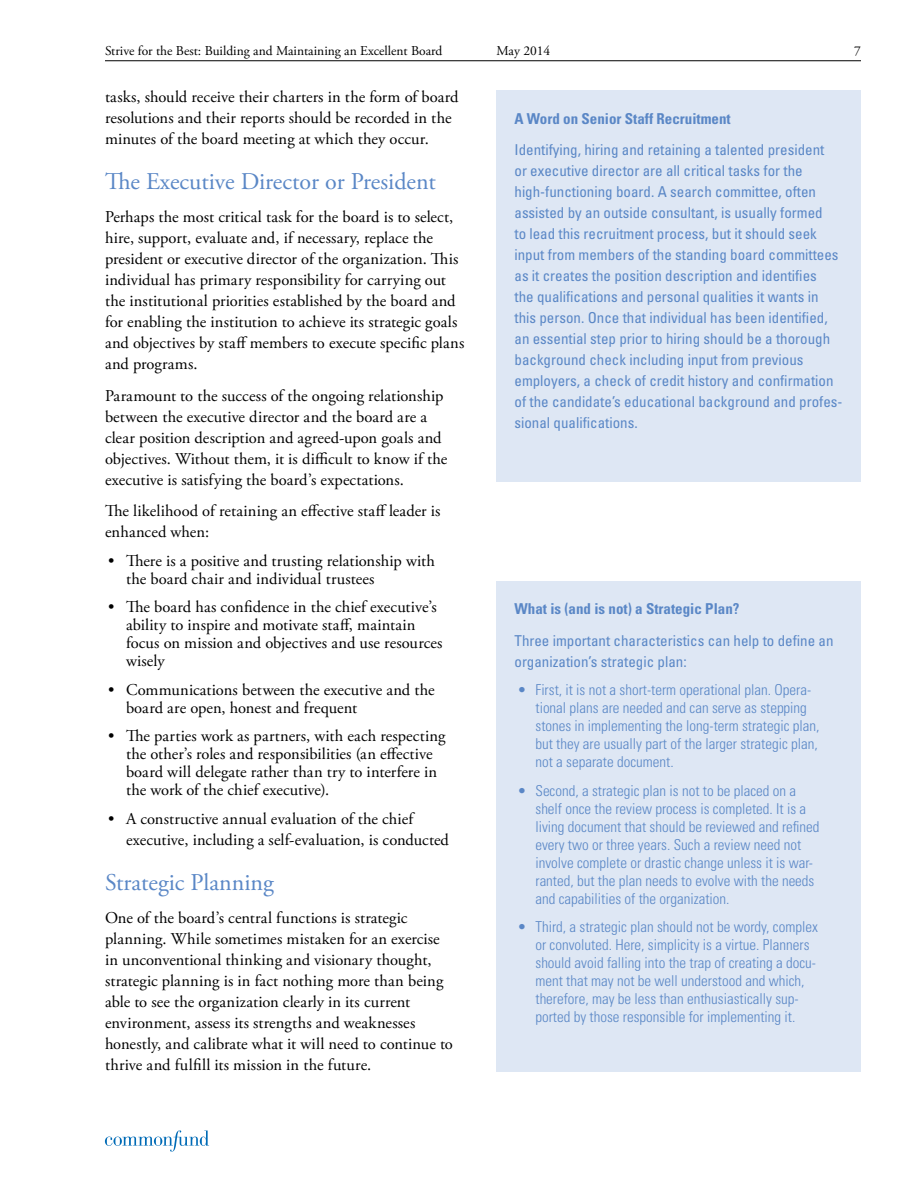
<style>
.page{position:relative;width:918px;height:1188px;background:#fff}
.page>*{position:absolute;margin:0;border:0;box-sizing:border-box;transform-origin:0 0}
.t1{font:24px "Adobe Garamond Pro";color:#5a87c6}
.t2{font:16.5px/21px "Adobe Garamond Pro";letter-spacing:.005em;color:#000}
.t3{font:300 condensed 15px/18px "Univers";color:#5a87c6}
.t4{font:condensed 15px/21px "Univers";color:#5a87c6}
.t5{font:700 condensed 15px "Univers";color:#5a87c6}
.t6{font:13.5px "Adobe Garamond Pro";color:#000}
</style>
<div class="page">
<svg style="left:105px;top:1130px;width:104px;height:22px"></svg>
<hr style="left:105px;top:60px;width:756px;height:1px;background:#000">
<div style="left:496px;top:90px;width:365px;height:392px;background:#dee7f4"></div>
<div style="left:496px;top:581px;width:365px;height:491px;background:#dee7f4"></div>
<p class="t6" style="left:105px;top:42px;width:339px">Strive for the Best: Building and Maintaining an Excellent Board</p>
<p class="t6" style="left:496px;top:42px;width:55px">May 2014</p>
<p class="t6" style="left:854px;top:42px;width:8px">7</p>
<p class="t2" style="left:105px;top:87px;width:355px">tasks, should receive their charters in the form of board resolutions and their reports should be recorded in the minutes of the board meeting at which they occur.</p>
<h1 class="t1" style="left:105px;top:167px;width:333px">The Executive Director or President</h1>
<p class="t2" style="left:105px;top:207px;width:361px">Perhaps the most critical task for the board is to select, hire, support, evaluate and, if necessary, replace the president or executive director of the organization. This individual has primary responsibility for carrying out the institutional priorities established by the board and for enabling the institution to achieve its strategic goals and objectives by staff members to execute specific plans and programs.</p>
<p class="t2" style="left:105px;top:386px;width:344px">Paramount to the success of the ongoing relationship between the executive director and the board are a clear position description and agreed-upon goals and objectives. Without them, it is difficult to know if the executive is satisfying the board’s expectations.</p>
<p class="t2" style="left:105px;top:501px;width:337px">The likelihood of retaining an effective staff leader is enhanced when:</p>
<p class="t2" style="left:126px;top:552px;width:311px;line-height:18px;text-indent:-18px">• There is a positive and trusting relationship with the board chair and individual trustees</p>
<p class="t2" style="left:126px;top:599px;width:318px;line-height:18px;text-indent:-18px">• The board has confidence in the chief executive’s ability to inspire and motivate staff, maintain focus on mission and objectives and use resources wisely</p>
<p class="t2" style="left:126px;top:681px;width:310px;line-height:18px;text-indent:-18px">• Communications between the executive and the board are open, honest and frequent</p>
<p class="t2" style="left:126px;top:728px;width:321px;line-height:18px;text-indent:-18px">• The parties work as partners, with each respecting the other’s roles and responsibilities (an effective board will delegate rather than try to interfere in the work of the chief executive).</p>
<p class="t2" style="left:126px;top:809px;width:325px;text-indent:-18px">• A constructive annual evaluation of the chief executive, including a self-evaluation, is conducted</p>
<h1 class="t1" style="left:105px;top:868px;width:170px">Strategic Planning</h1>
<p class="t2" style="left:105px;top:908px;width:350px">One of the board’s central functions is strategic planning. While sometimes mistaken for an exercise in unconventional thinking and visionary thought, strategic planning is in fact nothing more than being able to see the organization clearly in its current environment, assess its strengths and weaknesses honestly, and calibrate what it will need to continue to thrive and fulfill its mission in the future.</p>
<p class="t5" style="left:514px;top:109px;width:218px">A Word on Senior Staff Recruitment</p>
<p class="t4" style="left:514px;top:139px;width:330px">Identifying, hiring and retaining a talented president<br>or executive director are all critical tasks for the high-functioning board. A search committee, often assisted by an outside consultant, is usually formed<br>to lead this recruitment process, but it should seek input from members of the standing board committees as it creates the position description and identifies<br>the qualifications and personal qualities it wants in this person. Once that individual has been identified, an essential step prior to hiring should be a thorough background check including input from previous employers, a check of credit history and confirmation of the candidate’s educational background and profes&shy;sional qualifications.</p>
<p class="t5" style="left:514px;top:600px;width:226px">What is (and is not) a Strategic Plan?</p>
<p class="t4" style="left:514px;top:630px;width:321px">Three important characteristics can help to define an organization’s strategic plan:</p>
<p class="t3" style="left:536px;top:681px;width:286px;text-indent:-18px">• First, it is not a short-term operational plan. Opera&shy;tional plans are needed and can serve as stepping stones in implementing the long-term strategic plan, but they are usually part of the larger strategic plan, not a separate document.</p>
<p class="t3" style="left:536px;top:782px;width:285px;text-indent:-18px">• Second, a strategic plan is not to be placed on a shelf once the review process is completed. It is a living document that should be reviewed and refined every two or three years. Such a review need not involve complete or drastic change unless it is war&shy;ranted, but the plan needs to evolve with the needs and capabilities of the organization.</p>
<p class="t3" style="left:536px;top:918px;width:284px;text-indent:-18px">• Third, a strategic plan should not be wordy, complex or convoluted. Here, simplicity is a virtue. Planners should avoid falling into the trap of creating a docu&shy;ment that may not be well understood and which, therefore, may be less than enthusiastically sup&shy;ported by those responsible for implementing it.</p>
</div>
